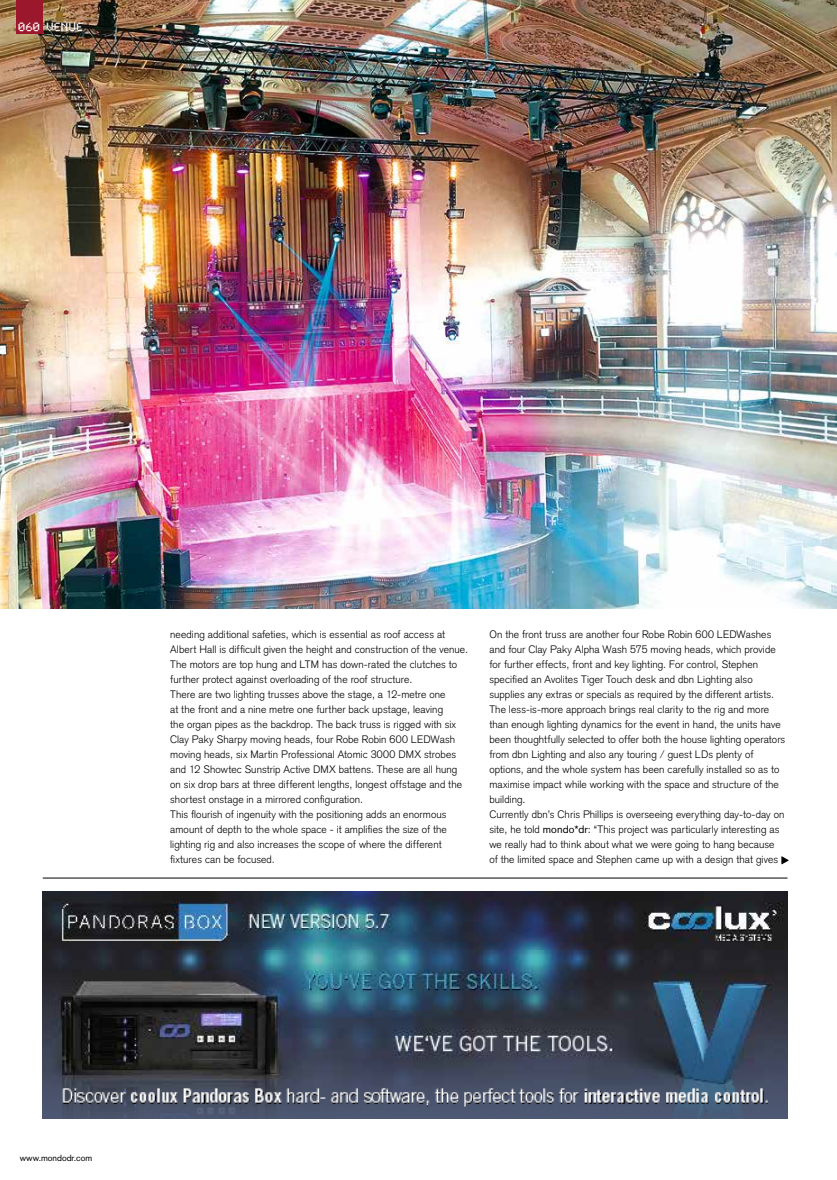
<style>
.page{position:relative;width:837px;height:1180px;background:#fff}
.page>*{position:absolute;margin:0;border:0;box-sizing:border-box;transform-origin:0 0}
.t1{font:12.5px "Synchro LET";color:#fff}
.t2{font:300 10.62px/15px "Akzidenz Grotesk";letter-spacing:.01em;color:#000}
.t3{font:8.75px "Akzidenz Grotesk";color:#000}
.s1{font-weight:400}
</style>
<div class="page">
<img style="left:0;top:0;width:836px;height:608px">
<img style="left:43px;top:892px;width:744px;height:227px">
<svg style="left:781px;top:856px;width:7px;height:8px"></svg>
<hr style="left:43px;top:878px;width:744px;height:1px;background:#000">
<div style="left:16px;top:0;width:26px;height:34px;background:#9b172c"></div>
<p class="t1" style="left:18px;top:16px;width:67px">060 VENUE</p>
<p class="t2" style="left:170px;top:627px;width:299px">needing additional safeties, which is essential as roof access at Albert Hall is difficult given the height and construction of the venue.<br>The motors are top hung and LTM has down-rated the clutches to further protect against overloading of the roof structure.<br>There are two lighting trusses above the stage, a 12-metre one<br>at the front and a nine metre one further back upstage, leaving<br>the organ pipes as the backdrop. The back truss is rigged with six Clay Paky Sharpy moving heads, four Robe Robin 600 LEDWash moving heads, six Martin Professional Atomic 3000 DMX strobes and 12 Showtec Sunstrip Active DMX battens. These are all hung on six drop bars at three different lengths, longest offstage and the shortest onstage in a mirrored configuration.<br>This flourish of ingenuity with the positioning adds an enormous amount of depth to the whole space - it amplifies the size of the lighting rig and also increases the scope of where the different fixtures can be focused.</p>
<p class="t2" style="left:489px;top:627px;width:297px">On the front truss are another four Robe Robin 600 LEDWashes and four Clay Paky Alpha Wash 575 moving heads, which provide for further effects, front and key lighting. For control, Stephen specified an Avolites Tiger Touch desk and dbn Lighting also supplies any extras or specials as required by the different artists.<br>The less-is-more approach brings real clarity to the rig and more than enough lighting dynamics for the event in hand, the units have been thoughtfully selected to offer both the house lighting operators from dbn Lighting and also any touring / guest LDs plenty of options, and the whole system has been carefully installed so as to maximise impact while working with the space and structure of the building.<br>Currently dbn’s Chris Phillips is overseeing everything day-to-day on site, he told <span class="s1">mondo*dr</span>: “This project was particularly interesting as we really had to think about what we were going to hang because of the limited space and Stephen came up with a design that gives</p>
<p class="t3" style="left:20px;top:1152px;width:74px">www.mondodr.com</p>
</div>
